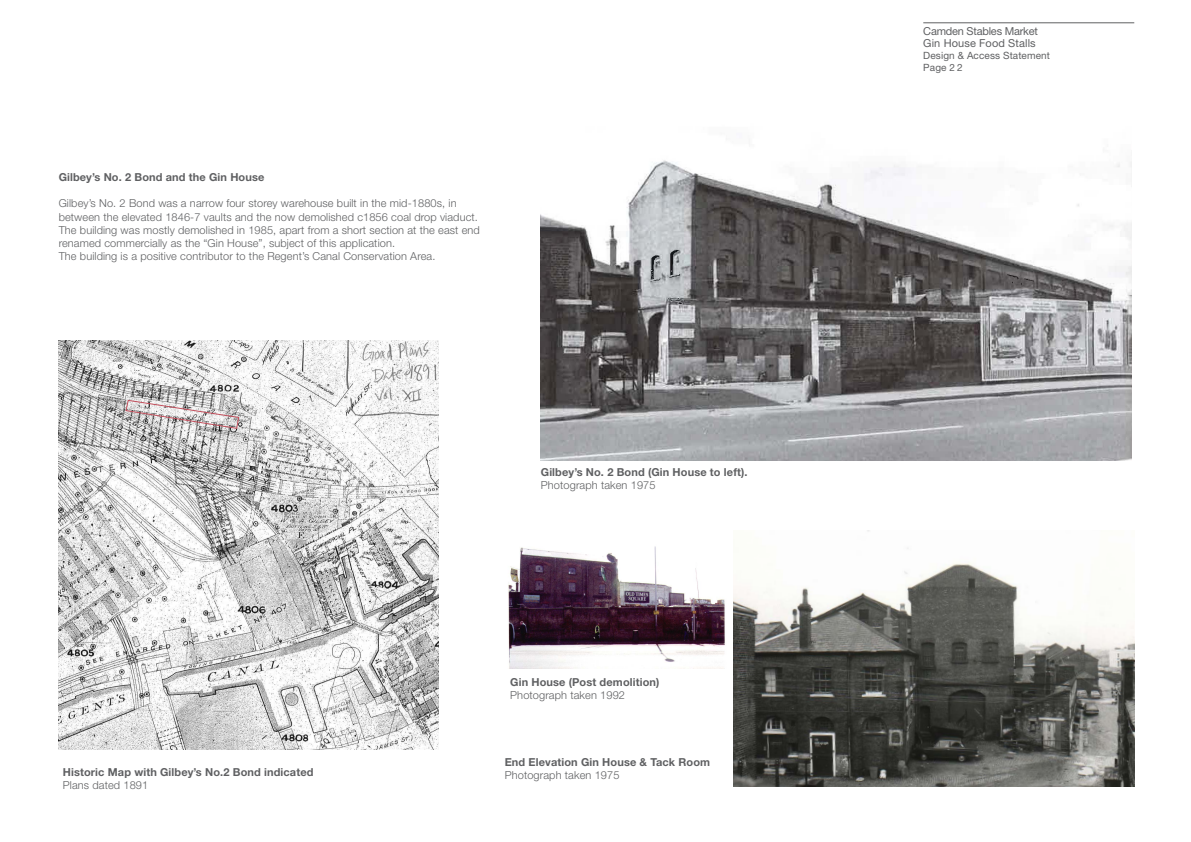
<style>
.page{position:relative;width:1191px;height:842px;background:#fff}
.page>*{position:absolute;margin:0;border:0;box-sizing:border-box;transform-origin:0 0}
.t1{font:300 11px/13.2px "Helvetica Neue LT Std";letter-spacing:.01em;color:#5f6062}
.t2{font:700 11px "Helvetica Neue LT Std";letter-spacing:.01em;color:#5f6062}
.t3{font:11px/12px "Helvetica Neue LT Std";letter-spacing:-.02em;color:#5f6062}
.t4{font:10px/12px "Helvetica Neue LT Std";letter-spacing:.01em;color:#5f6062}
</style>
<div class="page">
<hr style="left:923px;top:23px;width:211px;height:1px;background:#5f6062">
<img style="left:541px;top:160px;width:590px;height:300px">
<img style="left:733px;top:530px;width:401px;height:256px">
<img style="left:508px;top:546px;width:217px;height:122px">
<img style="left:59px;top:340px;width:380px;height:410px">
<img style="left:418px;top:746px;width:21px;height:4px">
<svg style="left:125px;top:399px;width:115px;height:30px"></svg>
<p class="t2" style="left:59px;top:170px;width:207px">Gilbey’s No. 2 Bond and the Gin House</p>
<p class="t1" style="left:59px;top:197px;width:423px">Gilbey’s No. 2 Bond was a narrow four storey warehouse built in the mid-1880s, in between the elevated 1846-7 vaults and the now demolished c1856 coal drop viaduct.<br>The building was mostly demolished in 1985, apart from a short section at the east end renamed commercially as the “Gin House”, subject of this application.<br>The building is a positive contributor to the Regent’s Canal Conservation Area.</p>
<p class="t2" style="left:63px;top:765px;width:252px">Historic Map with Gilbey’s No.2 Bond indicated</p>
<p class="t1" style="left:63px;top:779px;width:87px">Plans dated 1891</p>
<p class="t2" style="left:541px;top:465px;width:208px">Gilbey’s No. 2 Bond (Gin House to left).</p>
<p class="t1" style="left:541px;top:479px;width:116px">Photograph taken 1975</p>
<p class="t2" style="left:510px;top:675px;width:151px">Gin House (Post demolition)</p>
<p class="t1" style="left:510px;top:688px;width:116px">Photograph taken 1992</p>
<p class="t2" style="left:505px;top:755px;width:207px">End Elevation Gin House &amp; Tack Room</p>
<p class="t1" style="left:505px;top:768px;width:116px">Photograph taken 1975</p>
<p class="t3" style="left:923px;top:25px;width:116px">Camden Stables Market<br>Gin House Food Stalls</p>
<p class="t4" style="left:923px;top:49px;width:128px">Design &amp; Access Statement<br>Page 2 2</p>
</div>
